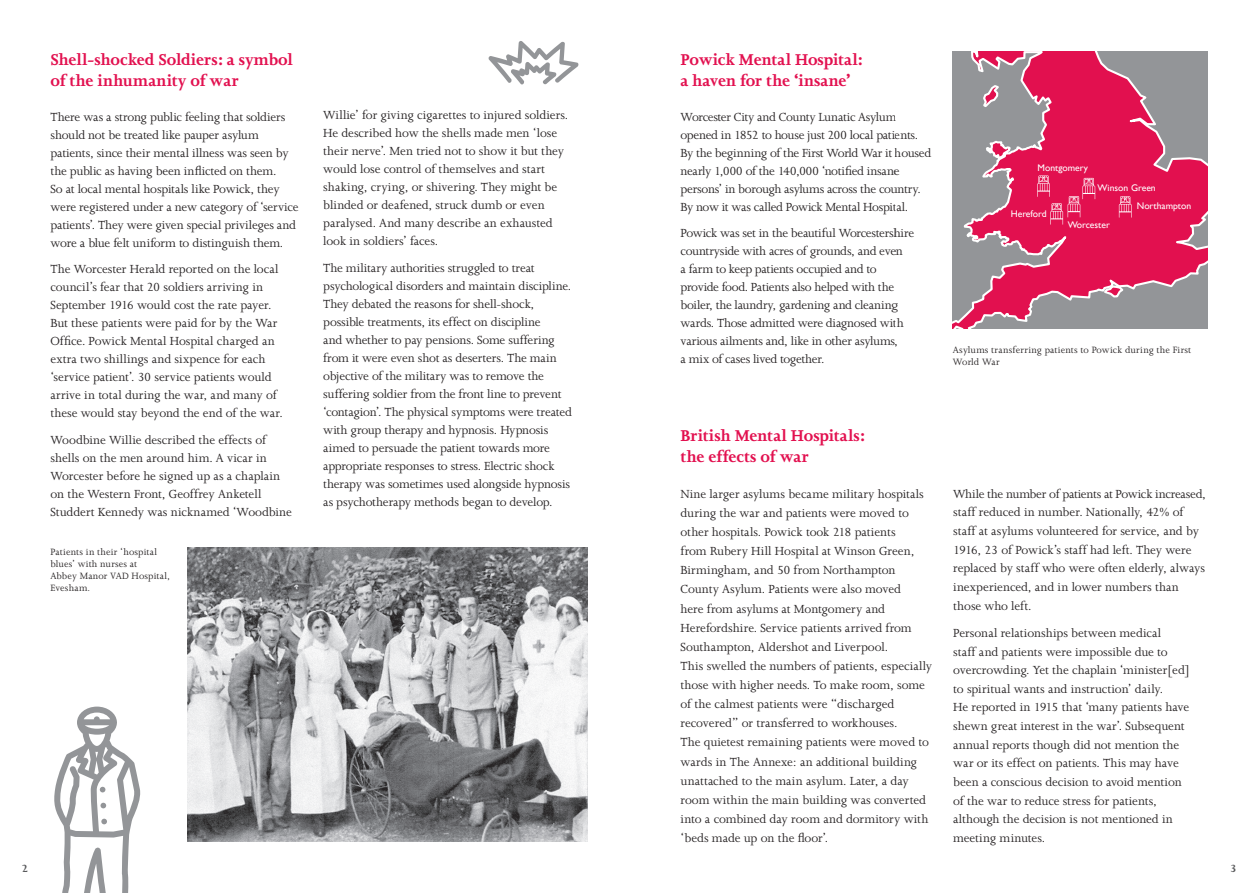
<style>
.page{position:relative;width:1259px;height:893px;background:#fff}
.page>*{position:absolute;margin:0;border:0;box-sizing:border-box;transform-origin:0 0}
.t1{font:700 18px/21px "Joanna";color:#e2104f}
.t2{font:13.5px/18px "Joanna";letter-spacing:-.01em;color:#231f20}
.t3{font:13.5px/18px "Joanna";letter-spacing:-.03em;color:#231f20}
.t4{font:700 12px "Joanna";color:#57585a}
.t5{font:10.5px/12px "Joanna";letter-spacing:.015em;color:#231f20}
.t6{font:9.6px "Gill Sans";color:#fff}
</style>
<div class="page">
<img style="left:187px;top:547px;width:401px;height:295px">
<svg style="left:952px;top:51px;width:256px;height:277px;background:#c05677"></svg>
<svg style="left:1119px;top:196px;width:12px;height:22px"></svg>
<svg style="left:1037px;top:176px;width:58px;height:49px;background:#e52c63"></svg>
<svg style="left:488px;top:41px;width:91px;height:44px"></svg>
<svg style="left:54px;top:707px;width:87px;height:186px"></svg>
<p class="t1" style="left:50px;top:49px;width:244px">Shell-shocked Soldiers: a symbol of the inhumanity of war</p>
<p class="t2" style="left:50px;top:108px;width:249px">There was a strong public feeling that soldiers should not be treated like pauper asylum patients, since their mental illness was seen by the public as having been inflicted on them.<br>So at local mental hospitals like Powick, they were registered under a new category of ‘service patients’. They were given special privileges and wore a blue felt uniform to distinguish them.</p>
<p class="t2" style="left:50px;top:260px;width:234px">The Worcester Herald reported on the local council’s fear that 20 soldiers arriving in September 1916 would cost the rate payer.<br>But these patients were paid for by the War Office. Powick Mental Hospital charged an extra two shillings and sixpence for each ‘service patient’. 30 service patients would arrive in total during the war, and many of these would stay beyond the end of the war.</p>
<p class="t2" style="left:50px;top:431px;width:243px">Woodbine Willie described the effects of shells on the men around him. A vicar in Worcester before he signed up as a chaplain on the Western Front, Geoffrey Anketell Studdert Kennedy was nicknamed ‘Woodbine</p>
<p class="t5" style="left:50px;top:546px;width:121px">Patients in their ‘hospital blues’ with nurses at<br>Abbey Manor VAD Hospital,<br>Evesham.</p>
<p class="t2" style="left:323px;top:106px;width:246px">Willie’ for giving cigarettes to injured soldiers.<br>He described how the shells made men ‘lose their nerve’. Men tried not to show it but they would lose control of themselves and start shaking, crying, or shivering. They might be blinded or deafened, struck dumb or even paralysed. And many describe an exhausted look in soldiers’ faces.</p>
<p class="t2" style="left:323px;top:259px;width:250px">The military authorities struggled to treat psychological disorders and maintain discipline.<br>They debated the reasons for shell-shock, possible treatments, its effect on discipline<br>and whether to pay pensions. Some suffering from it were even shot as deserters. The main objective of the military was to remove the suffering soldier from the front line to prevent ‘contagion’. The physical symptoms were treated with group therapy and hypnosis. Hypnosis aimed to persuade the patient towards more appropriate responses to stress. Electric shock therapy was sometimes used alongside hypnosis as psychotherapy methods began to develop.</p>
<p class="t4" style="left:22px;top:862px;width:8px">2</p>
<p class="t1" style="left:680px;top:49px;width:184px">Powick Mental Hospital: a haven for the ‘insane’</p>
<p class="t3" style="left:680px;top:108px;width:252px">Worcester City and County Lunatic Asylum opened in 1852 to house just 200 local patients.<br>By the beginning of the First World War it housed nearly 1,000 of the 140,000 ‘notified insane persons’ in borough asylums across the country.<br>By now it was called Powick Mental Hospital.</p>
<p class="t2" style="left:680px;top:224px;width:235px">Powick was set in the beautiful Worcestershire countryside with acres of grounds, and even<br>a farm to keep patients occupied and to provide food. Patients also helped with the boiler, the laundry, gardening and cleaning wards. Those admitted were diagnosed with various ailments and, like in other asylums,<br>a mix of cases lived together.</p>
<p class="t6" style="left:1037px;top:162px;width:52px">Montgomery</p>
<p class="t6" style="left:1010px;top:208px;width:37px">Hereford</p>
<p class="t6" style="left:1097px;top:182px;width:60px">Winson Green</p>
<p class="t6" style="left:1136px;top:200px;width:56px">Northampton</p>
<p class="t6" style="left:1067px;top:219px;width:44px">Worcester</p>
<p class="t5" style="left:953px;top:344px;width:240px">Asylums transferring patients to Powick during the First<br>World War</p>
<p class="t1" style="left:680px;top:425px;width:186px">British Mental Hospitals: the effects of war</p>
<p class="t2" style="left:680px;top:484px;width:253px;line-height:19px">Nine larger asylums became military hospitals during the war and patients were moved to other hospitals. Powick took 218 patients<br>from Rubery Hill Hospital at Winson Green, Birmingham, and 50 from Northampton County Asylum. Patients were also moved<br>here from asylums at Montgomery and Herefordshire. Service patients arrived from Southampton, Aldershot and Liverpool.<br>This swelled the numbers of patients, especially those with higher needs. To make room, some of the calmest patients were “discharged recovered” or transferred to workhouses.<br>The quietest remaining patients were moved to wards in The Annexe: an additional building unattached to the main asylum. Later, a day room within the main building was converted into a combined day room and dormitory with ‘beds made up on the floor’.</p>
<p class="t2" style="left:953px;top:485px;width:254px;line-height:18.6px">While the number of patients at Powick increased, staff reduced in number. Nationally, 42% of staff at asylums volunteered for service, and by 1916, 23 of Powick’s staff had left. They were replaced by staff who were often elderly, always inexperienced, and in lower numbers than those who left.</p>
<p class="t2" style="left:953px;top:624px;width:238px;line-height:18.6px">Personal relationships between medical<br>staff and patients were impossible due to overcrowding. Yet the chaplain ‘minister[ed] to spiritual wants and instruction’ daily.<br>He reported in 1915 that ‘many patients have shewn great interest in the war’. Subsequent annual reports though did not mention the war or its effect on patients. This may have been a conscious decision to avoid mention of the war to reduce stress for patients, although the decision is not mentioned in meeting minutes.</p>
<p class="t4" style="left:1230px;top:862px;width:8px">3</p>
</div>
